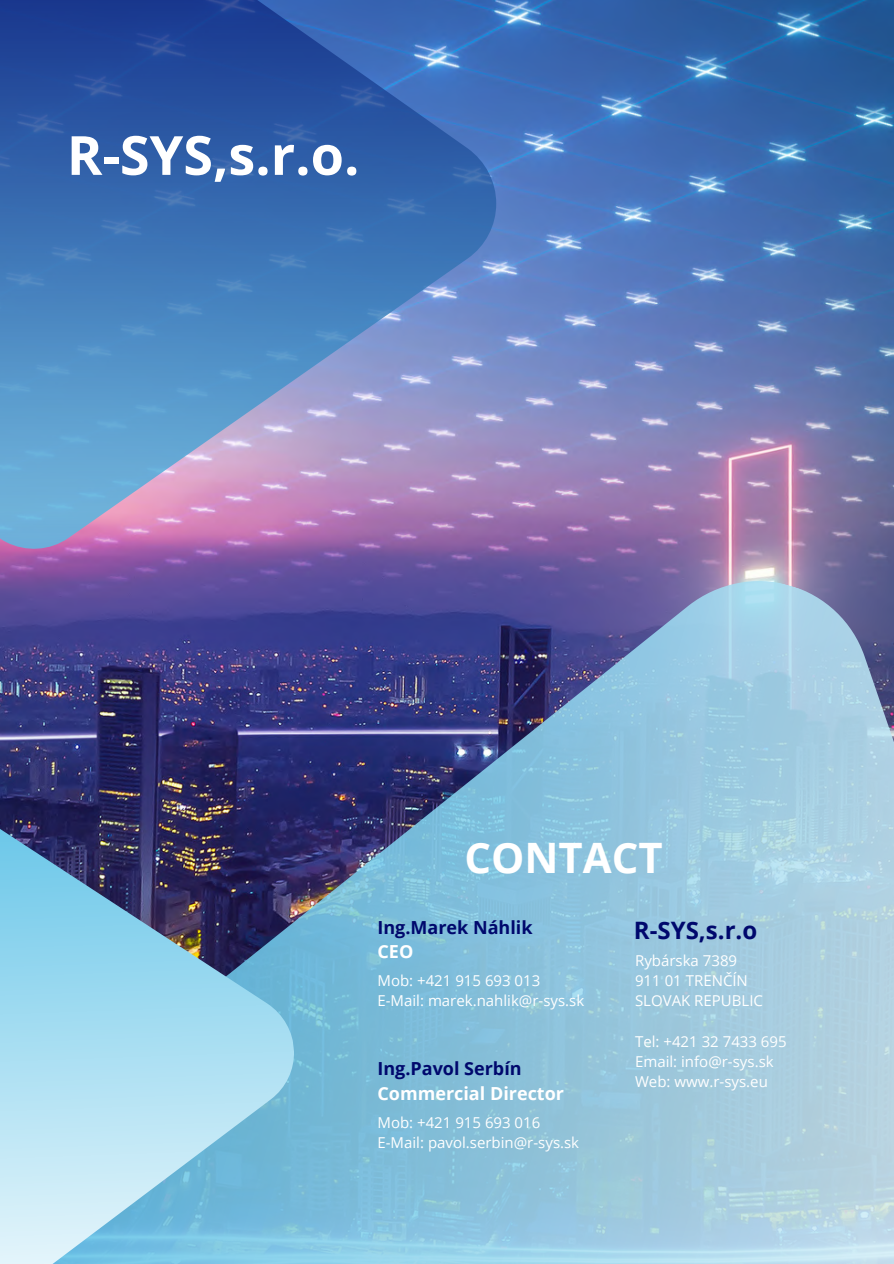
<style>
.page{position:relative;width:894px;height:1264px;background:#fff}
.page>*{position:absolute;margin:0;border:0;box-sizing:border-box;transform-origin:0 0}
.t1{font:700 54px "Open Sans";color:#fff}
.t2{font:700 41.85px "Open Sans";color:#fff}
.t3{font:700 24px "Open Sans";color:#00086d}
.t4{font:700 18px "Open Sans";color:#00086d}
.t5{font:700 18px "Open Sans";color:#fff}
.t6{font:15px "Open Sans";color:#fff}
</style>
<div class="page">
<img style="left:496px;top:0;width:397px;height:425px">
<svg style="left:0;top:0;width:496px;height:425px;background:#4271b5"></svg>
<img style="left:0;top:425px;width:893px;height:838px">
<svg style="left:0;top:748px;width:304px;height:515px;background:#799fbe"></svg>
<p class="t1" style="left:67px;top:117px;width:294px">R-SYS,s.r.o.</p>
<h1 class="t2" style="left:464px;top:828px;width:200px">CONTACT</h1>
<p class="t4" style="left:377px;top:914px;width:156px">Ing.Marek Náhlik</p>
<p class="t5" style="left:377px;top:939px;width:37px">CEO</p>
<p class="t6" style="left:377px;top:969px;width:164px">Mob: +421 915 693 013</p>
<p class="t6" style="left:377px;top:990px;width:208px">E-Mail: marek.nahlik@r-sys.sk</p>
<h5 class="t4" style="left:377px;top:1055px;width:146px">Ing.Pavol Serbín</h5>
<h5 class="t5" style="left:377px;top:1080px;width:188px">Commercial Director</h5>
<h3 class="t6" style="left:377px;top:1111px;width:164px">Mob: +421 915 693 016</h3>
<p class="t6" style="left:377px;top:1132px;width:203px">E-Mail: pavol.serbin@r-sys.sk</p>
<p class="t3" style="left:633px;top:913px;width:125px">R-SYS,s.r.o</p>
<p class="t6" style="left:635px;top:949px;width:104px">Rybárska 7389</p>
<p class="t6" style="left:635px;top:970px;width:114px">911 01 TRENČÍN</p>
<h2 class="t6" style="left:635px;top:990px;width:129px">SLOVAK REPUBLIC</h2>
<h5 class="t6" style="left:635px;top:1030px;width:153px">Tel: +421 32 7433 695</h5>
<h4 class="t6" style="left:635px;top:1051px;width:140px">Email: info@r-sys.sk</h4>
<p class="t6" style="left:635px;top:1071px;width:134px">Web: www.r-sys.eu</p>
</div>
